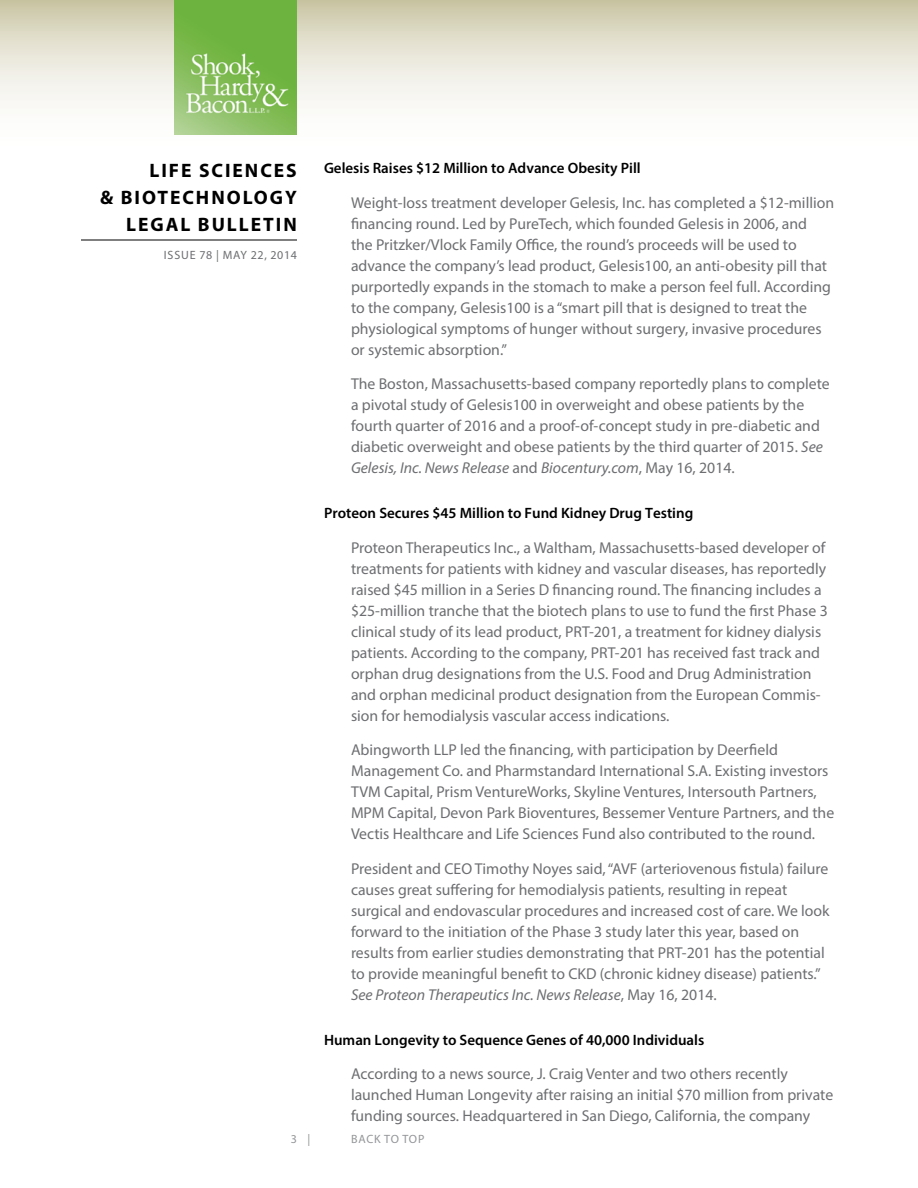
<style>
.page{position:relative;width:918px;height:1188px;background:#fff}
.page>*{position:absolute;margin:0;border:0;box-sizing:border-box;transform-origin:0 0}
.t1{font:700 19.5px "Myriad Pro";letter-spacing:.1em;color:#000}
.t2{font:15.75px/21px "Myriad Pro";color:#6d6e71}
.t3{font:600 15px "Myriad Pro";color:#000}
.t4{font:12px "Myriad Pro";letter-spacing:.05em;color:#6d6e71}
.t5{font:12px "Myriad Pro";color:#939598}
.s1{font-style:italic}
</style>
<div class="page">
<svg style="left:0;top:0;width:918px;height:135px"></svg>
<hr style="left:81px;top:240px;width:216px;height:1px;background:#000">
<img style="left:175px;top:0;width:122px;height:135px">
<p class="t1" style="left:150px;top:157px;width:149px">LIFE SCIENCES</p>
<p class="t1" style="left:100px;top:184px;width:198px">&amp; BIOTECHNOLOGY</p>
<p class="t1" style="left:126px;top:211px;width:13px">LEG</p>
<p class="t1" style="left:166px;top:211px;width:73px">AL BULLE</p>
<p class="t1" style="left:263px;top:211px;width:23px">TIN</p>
<p class="t4" style="left:164px;top:248px;width:135px">Issue 78 | MAY 22, 2014</p>
<p class="t3" style="left:324px;top:159px;width:318px">Gelesis Raises $12 Million to Advance Obesity Pill</p>
<p class="t2" style="left:351px;top:192px;width:485px">Weight-loss treatment developer Gelesis, Inc. has completed a $12-million financing round. Led by PureTech, which founded Gelesis in 2006, and<br>the Pritzker/Vlock Family Office, the round’s proceeds will be used to advance the company’s lead product, Gelesis100, an anti-obesity pill that purportedly expands in the stomach to make a person feel full. According to the company, Gelesis100 is a “smart pill that is designed to treat the physiological symptoms of hunger without surgery, invasive procedures or systemic absorption.”</p>
<p class="t2" style="left:351px;top:373px;width:480px">The Boston, Massachusetts-based company reportedly plans to complete a pivotal study of Gelesis100 in overweight and obese patients by the fourth quarter of 2016 and a proof-of-concept study in pre-diabetic and diabetic overweight and obese patients by the third quarter of 2015. <span class="s1">See Gelesis, Inc. News Release</span> and <span class="s1">Biocentury.com</span>, May 16, 2014.</p>
<p class="t3" style="left:324px;top:504px;width:371px">Proteon Secures $45 Million to Fund Kidney Drug Testing</p>
<p class="t2" style="left:351px;top:537px;width:478px">Proteon Therapeutics Inc., a Waltham, Massachusetts-based developer of treatments for patients with kidney and vascular diseases, has reportedly raised $45 million in a Series D financing round. The financing includes a $25-million tranche that the biotech plans to use to fund the first Phase 3 clinical study of its lead product, PRT-201, a treatment for kidney dialysis patients. According to the company, PRT-201 has received fast track and orphan drug designations from the U.S. Food and Drug Administration and orphan medicinal product designation from the European Commis&shy;sion for hemodialysis vascular access indications.</p>
<p class="t2" style="left:351px;top:739px;width:485px">Abingworth LLP led the financing, with participation by Deerfield Management Co. and Pharmstandard International S.A. Existing investors TVM Capital, Prism VentureWorks, Skyline Ventures, Intersouth Partners, MPM Capital, Devon Park Bioventures, Bessemer Venture Partners, and the Vectis Healthcare and Life Sciences Fund also contributed to the round.</p>
<p class="t2" style="left:351px;top:858px;width:480px">President and CEO Timothy Noyes said, “AVF (arteriovenous fistula) failure causes great suffering for hemodialysis patients, resulting in repeat surgical and endovascular procedures and increased cost of care. We look forward to the initiation of the Phase 3 study later this year, based on results from earlier studies demonstrating that PRT-201 has the potential to provide meaningful benefit to CKD (chronic kidney disease) patients.” <span class="s1">See Proteon Therapeutics Inc. News Release</span>, May 16, 2014.</p>
<p class="t3" style="left:324px;top:1030px;width:382px">Human Longevity to Sequence Genes of 40,000 Individuals</p>
<p class="t2" style="left:351px;top:1063px;width:484px">According to a news source, J. Craig Venter and two others recently launched Human Longevity after raising an initial $70 million from private funding sources. Headquartered in San Diego, California, the company</p>
<p class="t5" style="left:291px;top:1132px;width:21px">3 |</p>
<p class="t5" style="left:351px;top:1132px;width:9px">back</p>
<p class="t5" style="left:384px;top:1132px;width:27px">to top</p>
</div>
